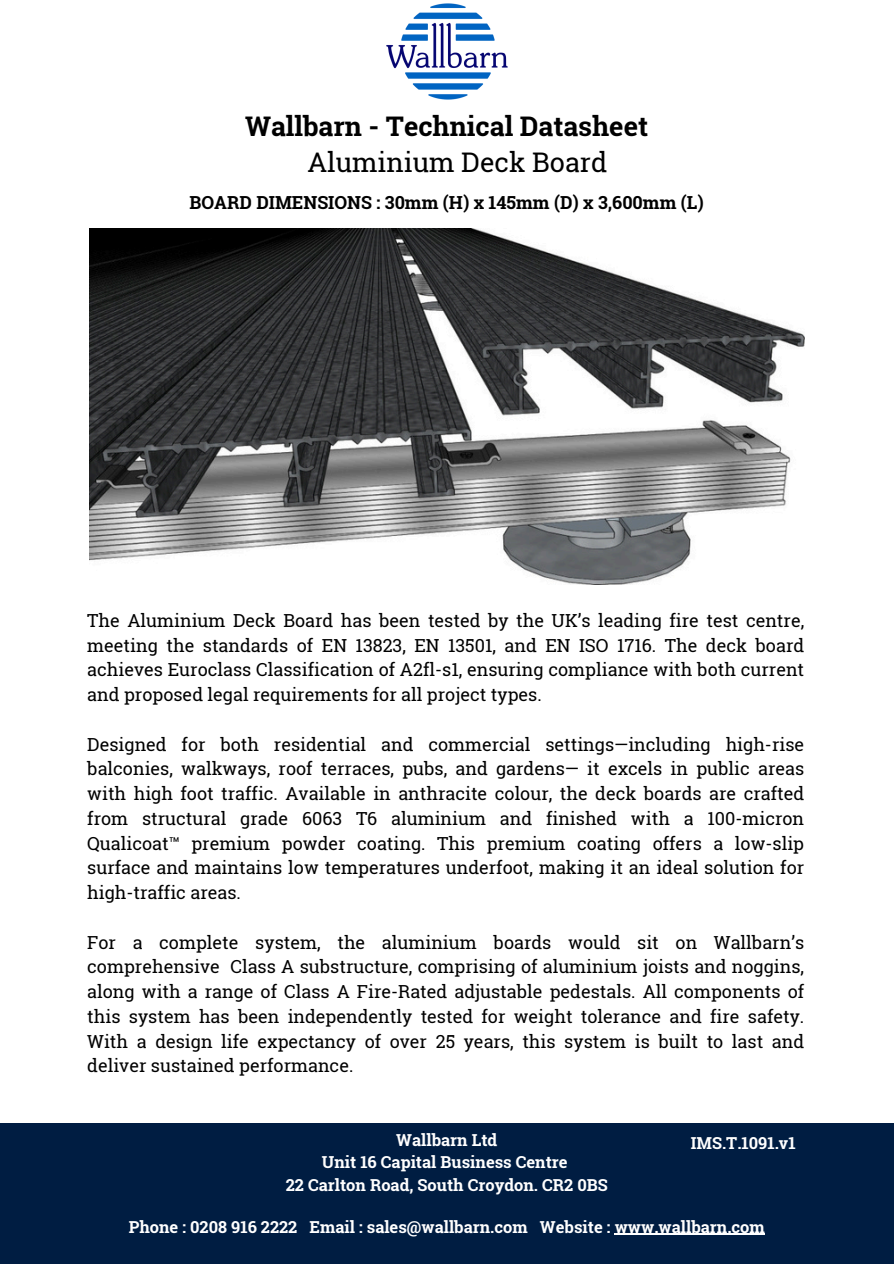
<style>
.page{position:relative;width:894px;height:1264px;background:#fff}
.page>*{position:absolute;margin:0;border:0;box-sizing:border-box;transform-origin:0 0}
.t1{font:700 27px "Roboto Slab";color:#000}
.t2{font:27px "Roboto Slab";color:#000}
.t3{font:18px/24.8px "Roboto Slab";color:#000;text-align:justify}
.t4{font:700 18px "Roboto Slab";color:#000}
.t5{font:700 16.5px/22.5px "Roboto Slab";color:#fff;text-align:center}
</style>
<div class="page">
<img style="left:386px;top:3px;width:122px;height:97px">
<div style="left:0;top:1122px;width:893px;height:141px;background:#001d42"></div>
<img style="left:89px;top:228px;width:715px;height:357px">
<hr style="left:614px;top:1233px;width:150px;height:1px;background:#fff">
<h2 class="t1" style="left:245px;top:108px;width:404px">Wallbarn - Technical Datasheet</h2>
<p class="t2" style="left:307px;top:143px;width:301px">Aluminium Deck Board</p>
<p class="t4" style="left:189px;top:190px;width:515px">BOARD DIMENSIONS : 30mm (H) x 145mm (D) x 3,600mm (L)</p>
<h3 class="t3" style="left:87px;top:607px;width:718px">The Aluminium Deck Board has been tested by the UK’s leading fire test centre, meeting the standards of EN 13823, EN 13501, and EN ISO 1716. The deck board achieves Euroclass Classification of A2fl-s1, ensuring compliance with both current and proposed legal requirements for all project types.</h3>
<h3 class="t3" style="left:87px;top:731px;width:718px">Designed for both residential and commercial settings—including high-rise balconies, walkways, roof terraces, pubs, and gardens— it excels in public areas with high foot traffic. Available in anthracite colour, the deck boards are crafted from structural grade 6063 T6 aluminium and finished with a 100-micron Qualicoat™ premium powder coating. This premium coating offers a low-slip surface and maintains low temperatures underfoot, making it an ideal solution for high-traffic areas.</h3>
<h3 class="t3" style="left:87px;top:929px;width:718px">For a complete system, the aluminium boards would sit on Wallbarn’s comprehensive Class A substructure, comprising of aluminium joists and noggins, along with a range of Class A Fire-Rated adjustable pedestals. All components of this system has been independently tested for weight tolerance and fire safety.<br>With a design life expectancy of over 25 years, this system is built to last and deliver sustained performance.</h3>
<p class="t5" style="left:286px;top:1128px;width:323px">Wallbarn Ltd<br>Unit 16 Capital Business Centre<br>22 Carlton Road, South Croydon. CR2 0BS</p>
<p class="t5" style="left:690px;top:1130px;width:106px">IMS.T.1091.v1</p>
<h3 class="t5" style="left:129px;top:1214px;width:637px">Phone : 0208 916 2222 Email : sales@wallbarn.com Website : www.wallbarn.com</h3>
</div>
